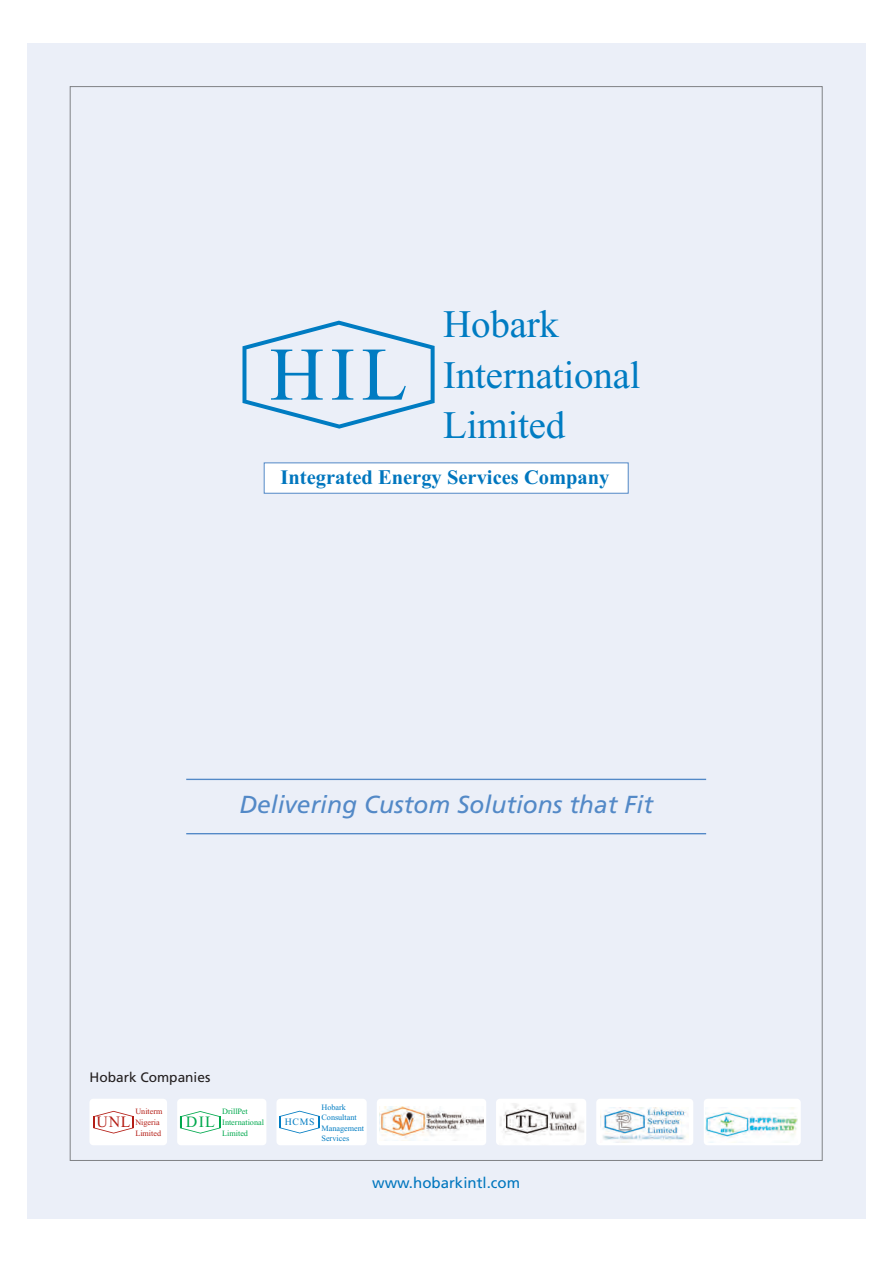
<style>
.page{position:relative;width:893px;height:1263px;background:#fff}
.page>*{position:absolute;margin:0;border:0;box-sizing:border-box;transform-origin:0 0}
.t1{font:75.6px "Times New Roman";color:#007cc2}
.t2{font:39px/50.7px "Times New Roman";letter-spacing:-.005em;color:#007cc2}
.t3{font:italic 24.6px "Frutiger";color:#5389c7}
.t4{font:700 20.55px "Times New Roman";color:#0076be}
.t5{font:15.9px "Times New Roman";color:#b41d15}
.t6{font:15.75px "Times New Roman";color:#00a94e}
.t7{font:15px "Frutiger";color:#0076be}
.t8{font:13.65px "Frutiger";color:#231f20}
.t9{font:9.75px "Times New Roman";color:#007cc2}
.t10{font:8.25px/10.5px "Times New Roman";letter-spacing:-.005em;color:#007cc2}
.t11{font:8.1px/10.5px "Times New Roman";letter-spacing:-.005em;color:#00a94e}
.t12{font:8.1px/10.6px "Times New Roman";letter-spacing:-.005em;color:#b41d15}
</style>
<div class="page">
<div style="left:27px;top:44px;width:838px;height:1175px;background:#ebeff8"></div>
<svg style="left:242px;top:321px;width:193px;height:108px"></svg>
<div style="left:264px;top:463px;width:364px;height:30px;background:#fff"></div>
<div style="left:264px;top:463px;width:364px;height:31px;border:1px solid #5389c7"></div>
<hr style="left:186px;top:779px;width:520px;height:1px;background:#5389c7">
<hr style="left:186px;top:833px;width:520px;height:1px;background:#5389c7">
<div style="left:89px;top:1099px;width:78px;height:46px;background:#fff;border-radius:4px"></div>
<div style="left:177px;top:1099px;width:89px;height:46px;background:#fff;border-radius:4px"></div>
<div style="left:276px;top:1099px;width:91px;height:46px;background:#fff;border-radius:4px"></div>
<div style="left:377px;top:1099px;width:109px;height:46px;background:#fff;border-radius:4px"></div>
<div style="left:596px;top:1099px;width:97px;height:46px;background:#fff;border-radius:4px"></div>
<div style="left:704px;top:1099px;width:97px;height:46px;background:#fff;border-radius:4px"></div>
<svg style="left:93px;top:1111px;width:41px;height:23px"></svg>
<svg style="left:180px;top:1111px;width:40px;height:23px"></svg>
<svg style="left:279px;top:1111px;width:41px;height:22px"></svg>
<div style="left:496px;top:1099px;width:90px;height:46px;background:#fff;border-radius:4px"></div>
<img style="left:499px;top:1103px;width:85px;height:38px">
<img style="left:379px;top:1107px;width:104px;height:32px">
<img style="left:602px;top:1108px;width:86px;height:34px">
<img style="left:705px;top:1108px;width:93px;height:31px">
<div style="left:439px;top:19px;width:14px;height:14px;border:1px solid #fff;border-radius:50%"></div>
<h2 class="t2" style="left:443px;top:302px;width:199px">Hobark<br>International<br>Limited</h2>
<h3 class="t4" style="left:280px;top:470px;width:330px">Integrated Energy Services Company</h3>
<h1 class="t1" style="left:269px;top:347px;width:140px">HIL</h1>
<h3 class="t3" style="left:239px;top:795px;width:415px">Delivering Custom Solutions that Fit</h3>
<h3 class="t8" style="left:89px;top:1072px;width:122px">Hobark Companies</h3>
<p class="t10" style="left:321px;top:1102px;width:44px">Hobark<br>Consultant<br>Management<br>Services</p>
<h3 class="t5" style="left:96px;top:1116px;width:36px">UNL</h3>
<p class="t12" style="left:135px;top:1107px;width:29px">Uniterm<br>Nigeria<br>Limited</p>
<h3 class="t6" style="left:186px;top:1117px;width:31px">DIL</h3>
<p class="t11" style="left:222px;top:1107px;width:43px">DrillPet<br>International<br>Limited</p>
<p class="t9" style="left:285px;top:1118px;width:32px">HCMS</p>
<h3 class="t7" style="left:372px;top:1177px;width:150px">www.hobarkintl.com</h3>
</div>
